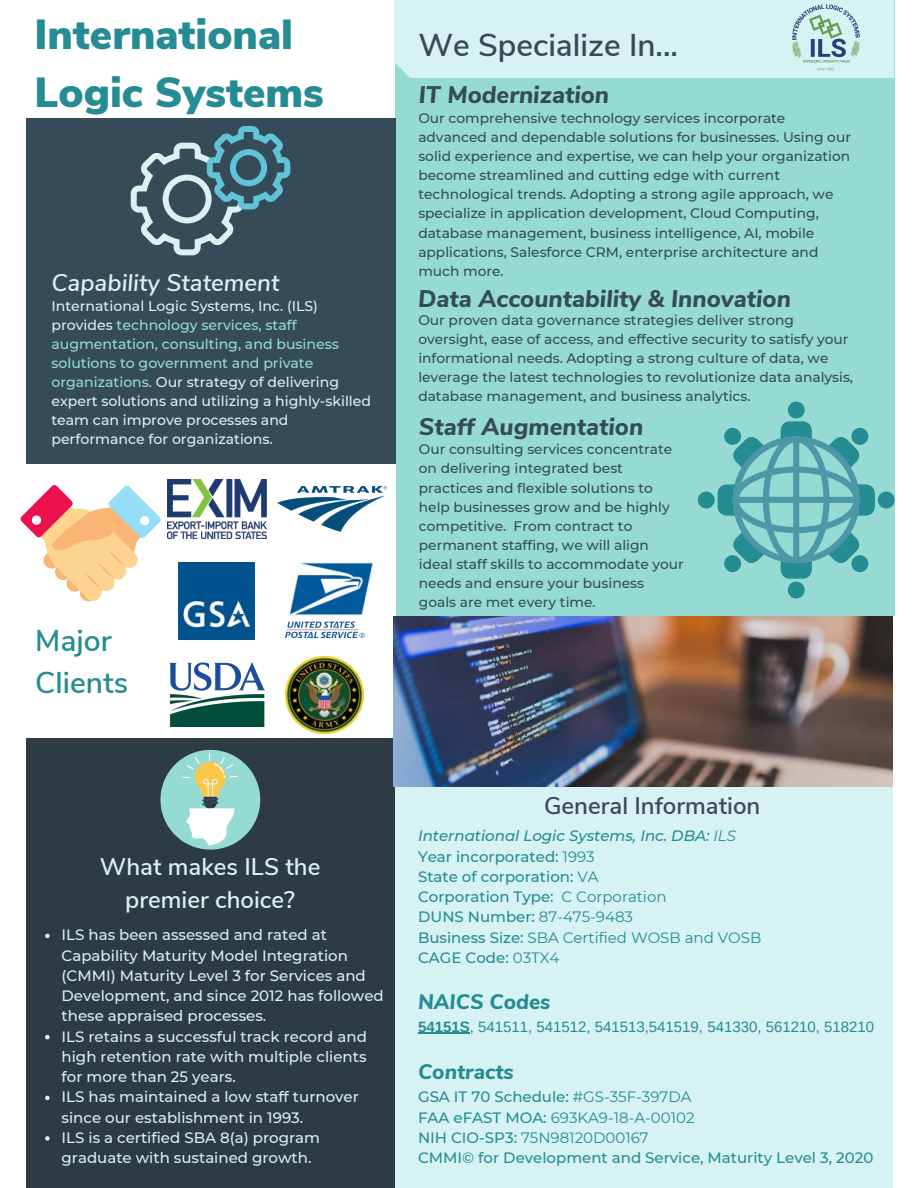
<style>
.page{position:relative;width:918px;height:1188px;background:#fff}
.page>*{position:absolute;margin:0;border:0;box-sizing:border-box;transform-origin:0 0}
.t1{font:900 42px/58.5px "Nunito Sans";color:#258c93}
.t2{font:600 31.5px "Nunito Sans";color:#354b58}
.t3{font:600 30px/41.7px "Nunito Sans";color:#258c93}
.t4{font:italic 800 24px "Nunito Sans";color:#354b58}
.t5{font:600 24px/32.7px "Nunito Sans";color:#d6f2f2;text-align:center}
.t6{font:italic 600 24px "Nunito Sans";color:#d6f2f2}
.t7{font:600 24px "Nunito Sans";color:#354b58}
.t8{font:italic 800 21px "Nunito Sans";color:#258c93}
.t9{font:500 15px/20.2px "Montserrat";color:#d6f2f2}
.t10{font:500 15px "Montserrat";color:#258c93}
.t11{font:15px "Montserrat";color:#258c93}
.t12{font:15px "Arimo";color:#258c93}
.t13{font:italic 500 15px "Montserrat";color:#258c93}
.t14{font:500 14.1px/19px "Montserrat";color:#d6f2f2}
.t15{font:500 13.8px/19.2px "Montserrat";color:#354b58}
.s1{color:#95dbd4}
.s2{font-weight:400}
.s3{font-weight:500}
.s4{font-weight:700}
</style>
<div class="page">
<div style="left:395px;top:763px;width:498px;height:425px;background:#d6f2f2"></div>
<div style="left:395px;top:0;width:500px;height:615px;background:#95dbd4"></div>
<div style="left:394px;top:0;width:500px;height:78px;background:#d6f2f2"></div>
<div style="left:27px;top:738px;width:368px;height:450px;background:#2d3b44"></div>
<div style="left:27px;top:119px;width:369px;height:596px;background:#354b58"></div>
<svg style="left:131px;top:126px;width:159px;height:129px"></svg>
<svg style="left:698px;top:402px;width:197px;height:196px"></svg>
<div style="left:793px;top:436px;width:6px;height:127px;background:#4c98a8;border-radius:3px"></div>
<div style="left:733px;top:497px;width:127px;height:6px;background:#4c98a8;border-radius:3px"></div>
<div style="left:14px;top:464px;width:382px;height:269px;background:#fff"></div>
<svg style="left:20px;top:485px;width:141px;height:117px"></svg>
<div style="left:160px;top:750px;width:100px;height:100px;background:#95dbd4;border-radius:50%"></div>
<svg style="left:182px;top:753px;width:56px;height:93px"></svg>
<img style="left:170px;top:662px;width:94px;height:65px">
<img style="left:286px;top:563px;width:87px;height:74px">
<img style="left:167px;top:480px;width:99px;height:58px">
<img style="left:178px;top:563px;width:77px;height:76px">
<img style="left:278px;top:486px;width:109px;height:45px">
<img style="left:286px;top:656px;width:77px;height:78px">
<img style="left:394px;top:616px;width:498px;height:170px">
<svg style="left:45px;top:934px;width:5px;height:4px"></svg>
<svg style="left:45px;top:1035px;width:5px;height:4px"></svg>
<svg style="left:45px;top:1096px;width:5px;height:4px"></svg>
<svg style="left:45px;top:1136px;width:5px;height:5px"></svg>
<img style="left:782px;top:0;width:88px;height:78px">
<hr style="left:418px;top:1033px;width:52px;height:1px;background:#258c93">
<p class="t1" style="left:34px;top:6px;width:291px">International<br>Logic Systems</p>
<p class="t6" style="left:51px;top:267px;width:230px">Capability Statement</p>
<p class="t14" style="left:51px;top:296px;width:268px">International Logic Systems, Inc. (ILS)</p>
<p class="t14" style="left:51px;top:315px;width:321px">provides <span class="s1">technology services, staff augmentation, consulting, and business solutions to government and private organizations.</span> Our strategy of delivering expert solutions and utilizing a highly-skilled team can improve processes and performance for organizations.</p>
<p class="t3" style="left:35px;top:620px;width:95px">Major<br>Clients</p>
<p class="t2" style="left:418px;top:24px;width:261px">We Specialize In...</p>
<p class="t4" style="left:419px;top:79px;width:192px">IT Modernization</p>
<p class="t15" style="left:418px;top:108px;width:434px">Our comprehensive technology services incorporate advanced and dependable solutions for businesses. Using our solid experience and expertise, we can help your organization become streamlined and cutting edge with current technological trends. Adopting a strong agile approach, we specialize in application development, Cloud Computing, database management, business intelligence, AI, mobile applications, Salesforce CRM, enterprise architecture and much more.</p>
<p class="t4" style="left:418px;top:283px;width:374px">Data Accountability &amp; Innovation</p>
<p class="t15" style="left:418px;top:310px;width:436px">Our proven data governance strategies deliver strong oversight, ease of access, and effective security to satisfy your informational needs. Adopting a strong culture of data, we leverage the latest technologies to revolutionize data analysis, database management, and business analytics.</p>
<p class="t15" style="left:419px;top:440px;width:267px">Our consulting services concentrate on delivering integrated best practices and flexible solutions to help businesses grow and be highly competitive. From contract to permanent staffing, we will align ideal staff skills to accommodate your needs and ensure your business goals are met every time.</p>
<p class="t4" style="left:419px;top:410px;width:226px">Staff Augmentation</p>
<p class="t5" style="left:100px;top:851px;width:222px">What makes ILS the premier choice?</p>
<p class="t9" style="left:62px;top:925px;width:324px">ILS has been assessed and rated at Capability Maturity Model Integration (CMMI) Maturity Level 3 for Services and Development, and since 2012 has followed these appraised processes.</p>
<p class="t9" style="left:62px;top:1026px;width:307px;text-align:justify">ILS retains a successful track record and high retention rate with multiple clients for more than 25 years.</p>
<p class="t9" style="left:62px;top:1087px;width:299px">ILS has maintained a low staff turnover since our establishment in 1993.</p>
<p class="t9" style="left:62px;top:1127px;width:260px">ILS is a certified SBA 8(a) program graduate with sustained growth.</p>
<p class="t7" style="left:544px;top:790px;width:218px">General Information</p>
<p class="t13" style="left:418px;top:827px;width:319px">International Logic Systems, Inc. DBA: <span class="s2">ILS</span></p>
<p class="t10" style="left:418px;top:847px;width:178px">Year incorporated: <span class="s2">1993</span></p>
<p class="t10" style="left:418px;top:867px;width:182px">State of corporation: <span class="s2">VA</span></p>
<p class="t10" style="left:418px;top:888px;width:250px">Corporation Type: <span class="s2">C Corporation</span></p>
<p class="t10" style="left:418px;top:908px;width:216px">DUNS Number: <span class="s2">87-475-9483</span></p>
<p class="t11" style="left:418px;top:928px;width:345px"><span class="s3">Business Size:</span> SBA Certified WOSB and VOSB</p>
<p class="t10" style="left:418px;top:948px;width:143px">CAGE Code: <span class="s2">03TX4</span></p>
<p class="t8" style="left:418px;top:988px;width:134px">NAICS Codes</p>
<p class="t12" style="left:418px;top:1018px;width:457px"><span class="s4">54151S</span>, 541511, 541512, 541513,541519, 541330, 561210, 518210</p>
<p class="t8" style="left:418px;top:1058px;width:97px">Contracts</p>
<p class="t10" style="left:418px;top:1088px;width:275px">GSA IT 70 Schedule: <span class="s2">#GS-35F-397DA</span></p>
<p class="t11" style="left:418px;top:1108px;width:278px"><span class="s3">FAA eFAST MOA:</span> 693KA9-18-A-00102</p>
<p class="t11" style="left:418px;top:1128px;width:232px"><span class="s3">NIH CIO-SP3:</span> 75N98120D00167</p>
<p class="t10" style="left:418px;top:1149px;width:457px">CMMI© for Development and Service, Maturity Level 3, 2020</p>
</div>
